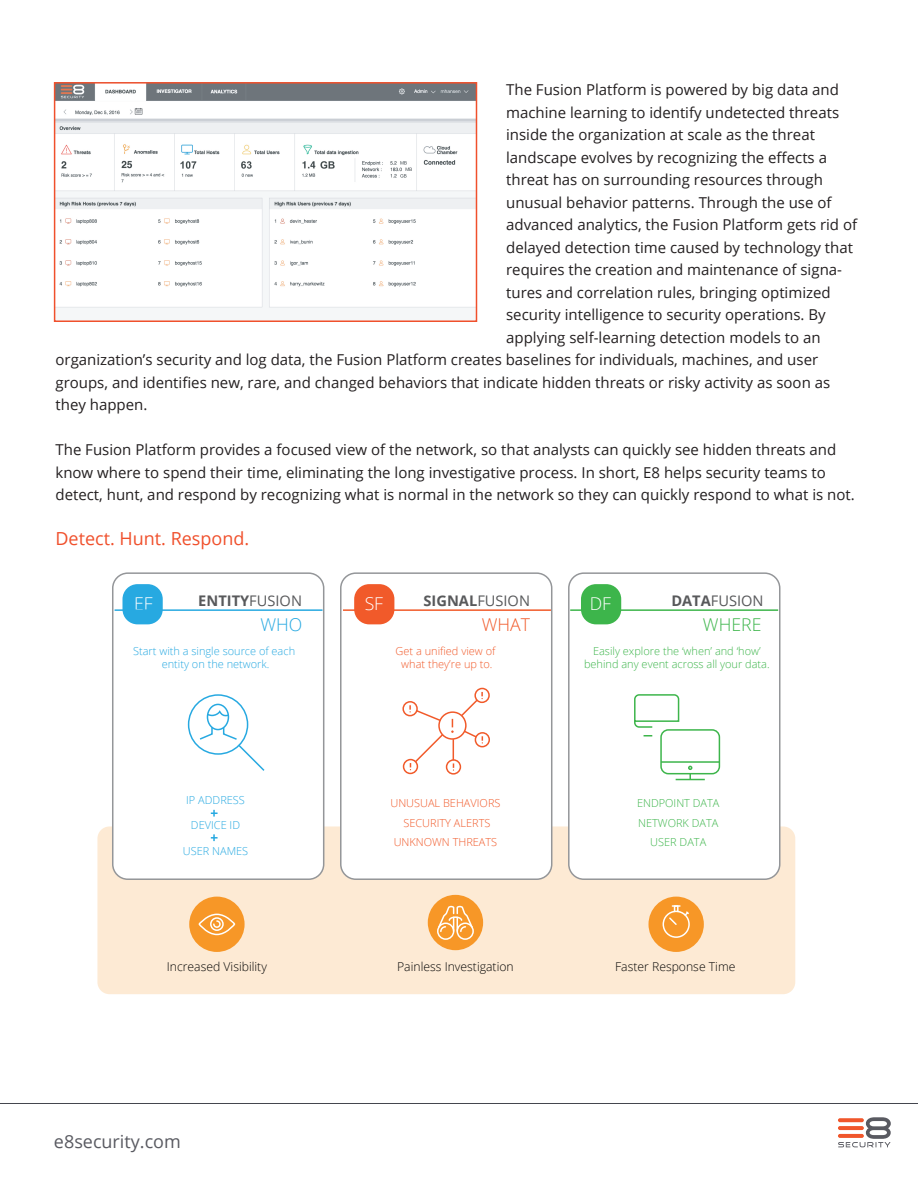
<style>
.page{position:relative;width:918px;height:1188px;background:#fff}
.page>*{position:absolute;margin:0;border:0;box-sizing:border-box;transform-origin:0 0}
.t1{font:18px "Open Sans";color:#f0502c}
.t2{font:18px "Open Sans";color:#595a61}
.t3{font:300 17.7px "Open Sans";color:#fff}
.t4{font:300 17.7px "Open Sans";color:#3db54b}
.t5{font:300 17.7px "Open Sans";color:#f15a2a}
.t6{font:300 17.7px "Open Sans";color:#27a9e1}
.t7{font:15px/22.5px "Open Sans";color:#231f20}
.t8{font:700 14.7px "Open Sans";color:#58595b}
.t9{font:14.7px "Open Sans";color:#58595b}
.t10{font:300 12.15px "Open Sans";color:#050504}
.t11{font:300 10.95px/19.2px "Open Sans";color:#3db54b;text-align:center}
.t12{font:300 10.95px/19.2px "Open Sans";color:#f15a2a;text-align:center}
.t13{font:300 10.95px/13.2px "Open Sans";color:#27a9e1;text-align:center}
.s1{font-weight:400}
.s2{font-weight:700}
</style>
<div class="page">
<hr style="left:0;top:1103px;width:918px;height:1px;background:#44464e">
<svg style="left:838px;top:1117px;width:53px;height:30px"></svg>
<img style="left:57px;top:85px;width:417px;height:223px">
<div style="left:54px;top:82px;width:423px;height:240px;border:2px solid #f0502c"></div>
<div style="left:97px;top:826px;width:698px;height:168px;background:#fdead4;border-radius:12px"></div>
<div style="left:113px;top:573px;width:211px;height:306px;background:#fff;border-radius:15px"></div>
<div style="left:112px;top:572px;width:212px;height:308px;border:2px solid #949699;border-radius:15px"></div>
<div style="left:341px;top:573px;width:211px;height:306px;background:#fff;border-radius:15px"></div>
<div style="left:340px;top:572px;width:212px;height:308px;border:2px solid #949699;border-radius:15px"></div>
<div style="left:569px;top:573px;width:211px;height:306px;background:#fff;border-radius:15px"></div>
<div style="left:568px;top:572px;width:213px;height:308px;border:2px solid #949699;border-radius:15px"></div>
<div style="left:122px;top:584px;width:41px;height:40px;background:#27a9e1;border-radius:15px"></div>
<hr style="left:115px;top:609px;width:208px;height:2px;background:#27a9e1">
<hr style="left:343px;top:609px;width:208px;height:2px;background:#f15a2a">
<hr style="left:570px;top:609px;width:208px;height:2px;background:#3db54b">
<div style="left:581px;top:584px;width:40px;height:40px;background:#3db54b;border-radius:15px"></div>
<div style="left:354px;top:584px;width:40px;height:40px;background:#f15a2a;border-radius:15px"></div>
<div style="left:188px;top:694px;width:60px;height:61px;border:2px solid #27a9e1;border-radius:50%"></div>
<svg style="left:222px;top:726px;width:43px;height:45px"></svg>
<svg style="left:199px;top:726px;width:14px;height:14px"></svg>
<div style="left:207px;top:704px;width:22px;height:26px;border:2px solid #27a9e1;border-radius:50%"></div>
<svg style="left:206px;top:708px;width:24px;height:10px"></svg>
<div style="left:660px;top:729px;width:60px;height:45px;border:2px solid #3db54b;border-radius:7px"></div>
<hr style="left:661px;top:761px;width:58px;height:2px;background:#3db54b">
<svg style="left:676px;top:766px;width:29px;height:14px"></svg>
<svg style="left:644px;top:735px;width:8px;height:2px"></svg>
<svg style="left:634px;top:694px;width:46px;height:34px"></svg>
<div style="left:438px;top:711px;width:29px;height:29px;border:2px solid #f15a2a;border-radius:50%"></div>
<svg style="left:451px;top:719px;width:3px;height:14px"></svg>
<div style="left:475px;top:732px;width:15px;height:16px;border:2px solid #f15a2a;border-radius:50%"></div>
<svg style="left:462px;top:729px;width:21px;height:15px"></svg>
<div style="left:474px;top:688px;width:16px;height:15px;border:2px solid #f15a2a;border-radius:50%"></div>
<svg style="left:460px;top:692px;width:23px;height:26px"></svg>
<div style="left:402px;top:701px;width:16px;height:15px;border:2px solid #f15a2a;border-radius:50%"></div>
<svg style="left:409px;top:705px;width:33px;height:17px"></svg>
<div style="left:403px;top:759px;width:15px;height:15px;border:2px solid #f15a2a;border-radius:50%"></div>
<svg style="left:410px;top:733px;width:35px;height:37px"></svg>
<div style="left:446px;top:759px;width:15px;height:16px;border:2px solid #f15a2a;border-radius:50%"></div>
<svg style="left:453px;top:739px;width:1px;height:32px"></svg>
<div style="left:189px;top:897px;width:56px;height:55px;background:#f79727;border-radius:50%"></div>
<div style="left:198px;top:914px;width:37px;height:21px;border:2px solid #fff;border-radius:50%"></div>
<div style="left:210px;top:917px;width:14px;height:14px;border:2px solid #fff;border-radius:50%"></div>
<svg style="left:212px;top:920px;width:9px;height:9px"></svg>
<div style="left:428px;top:895px;width:55px;height:55px;background:#f79727;border-radius:50%"></div>
<div style="left:437px;top:923px;width:17px;height:17px;border:2px solid #fff;border-radius:50%"></div>
<div style="left:457px;top:923px;width:17px;height:17px;border:2px solid #fff;border-radius:50%"></div>
<svg style="left:437px;top:906px;width:37px;height:27px"></svg>
<div style="left:649px;top:897px;width:55px;height:55px;background:#f79727;border-radius:50%"></div>
<div style="left:663px;top:911px;width:27px;height:27px;border:2px solid #fff;border-radius:50%"></div>
<svg style="left:668px;top:905px;width:22px;height:21px"></svg>
<svg style="left:211px;top:834px;width:7px;height:7px"></svg>
<svg style="left:211px;top:810px;width:7px;height:7px"></svg>
<p class="t7" style="left:506px;top:78px;width:334px">The Fusion Platform is powered by big data and</p>
<p class="t7" style="left:506px;top:101px;width:334px">machine learning to identify undetected threats</p>
<p class="t7" style="left:506px;top:123px;width:310px">inside the organization at scale as the threat</p>
<p class="t7" style="left:506px;top:146px;width:322px">landscape evolves by recognizing the effects a</p>
<p class="t7" style="left:506px;top:168px;width:318px">threat has on surrounding resources through</p>
<p class="t7" style="left:506px;top:191px;width:327px">unusual behavior patterns. Through the use of</p>
<p class="t7" style="left:506px;top:213px;width:353px">advanced analytics, the Fusion Platform gets rid of</p>
<p class="t7" style="left:506px;top:236px;width:348px">delayed detection time caused by technology that</p>
<p class="t7" style="left:506px;top:258px;width:337px">requires the creation and maintenance of signa-</p>
<p class="t7" style="left:506px;top:281px;width:326px">tures and correlation rules, bringing optimized</p>
<p class="t7" style="left:506px;top:303px;width:321px">security intelligence to security operations. By</p>
<p class="t7" style="left:506px;top:326px;width:316px">applying self-learning detection models to an</p>
<p class="t7" style="left:55px;top:348px;width:764px">organization’s security and log data, the Fusion Platform creates baselines for individuals, machines, and user</p>
<p class="t7" style="left:55px;top:371px;width:776px">groups, and identifies new, rare, and changed behaviors that indicate hidden threats or risky activity as soon as</p>
<p class="t7" style="left:55px;top:393px;width:93px">they happen.</p>
<p class="t7" style="left:55px;top:438px;width:801px">The Fusion Platform provides a focused view of the network, so that analysts can quickly see hidden threats and know where to spend their time, eliminating the long investigative process. In short, E8 helps security teams to detect, hunt, and respond by recognizing what is normal in the network so they can quickly respond to what is not.</p>
<p class="t1" style="left:56px;top:527px;width:195px">Detect. Hunt. Respond.</p>
<p class="t3" style="left:134px;top:591px;width:20px">EF</p>
<p class="t8" style="left:198px;top:590px;width:105px">ENTITY<span class="s1">FUSION</span></p>
<p class="t3" style="left:365px;top:591px;width:20px">SF</p>
<p class="t8" style="left:424px;top:590px;width:108px">SIGNAL<span class="s1">FUSION</span></p>
<p class="t3" style="left:590px;top:591px;width:23px">DF</p>
<p class="t9" style="left:671px;top:590px;width:94px"><span class="s2">DATA</span>FUSION</p>
<p class="t6" style="left:260px;top:612px;width:43px">WHO</p>
<p class="t5" style="left:482px;top:612px;width:50px">WHAT</p>
<p class="t4" style="left:703px;top:612px;width:60px">WHERE</p>
<p class="t13" style="left:133px;top:644px;width:164px">Start with a single source of each entity on the network.</p>
<p class="t13" style="left:186px;top:793px;width:60px">IP ADDRESS</p>
<p class="t13" style="left:191px;top:818px;width:51px">DEVICE ID</p>
<p class="t13" style="left:183px;top:844px;width:67px">USER NAMES</p>
<p class="t12" style="left:396px;top:644px;width:101px;line-height:13.2px">Get a unified view of what they’re up to.</p>
<p class="t12" style="left:390px;top:794px;width:112px">UNUSUAL BEHAVIORS<br>SECURITY ALERTS<br>UNKNOWN THREATS</p>
<p class="t11" style="left:584px;top:644px;width:187px;line-height:13.2px">Easily explore the ‘when’ and ‘how’ behind any event across all your data.</p>
<p class="t11" style="left:637px;top:794px;width:84px">ENDPOINT DATA<br>NETWORK DATA<br>USER DATA</p>
<p class="t10" style="left:167px;top:958px;width:102px">Increased Visibility</p>
<p class="t10" style="left:397px;top:958px;width:118px">Painless Investigation</p>
<p class="t10" style="left:615px;top:958px;width:122px">Faster Response Time</p>
<p class="t2" style="left:54px;top:1129px;width:128px">e8security.com</p>
</div>
